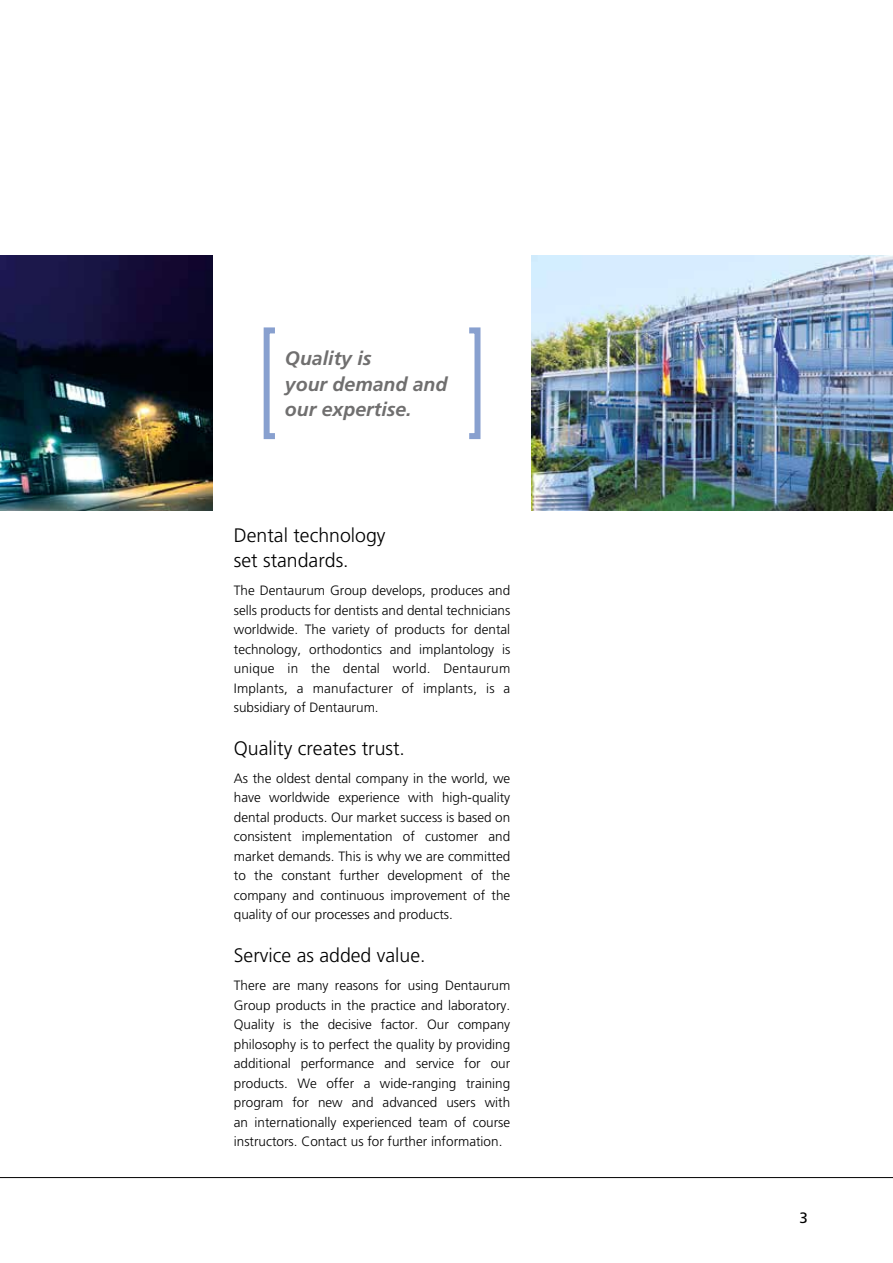
<style>
.page{position:relative;width:893px;height:1263px;background:#fff}
.page>*{position:absolute;margin:0;border:0;box-sizing:border-box;transform-origin:0 0}
.t1{font:300 19.5px/25.5px "Frutiger LT Std";color:#000}
.t2{font:italic 700 19.5px/25.5px "Frutiger LT Std";color:#706f6f}
.t3{font:15px "Frutiger LT Std";color:#000}
.t4{font:300 13.5px/19.5px "Frutiger LT Std";color:#000;text-align:justify}
</style>
<div class="page">
<hr style="left:0;top:1177px;width:893px;height:1px;background:#000">
<img style="left:531px;top:255px;width:362px;height:255px">
<img style="left:0;top:255px;width:213px;height:255px">
<div style="left:264px;top:327px;width:14px;height:112px;border:6px solid #88a0cf"></div>
<div style="left:466px;top:327px;width:14px;height:112px;border:6px solid #88a0cf"></div>
<h1 class="t2" style="left:285px;top:346px;width:164px">Quality is<br>your demand and our expertise.</h1>
<h1 class="t1" style="left:234px;top:523px;width:153px">Dental technology set standards.</h1>
<p class="t4" style="left:234px;top:581px;width:278px">The Dentaurum Group develops, produces and sells products for dentists and dental technicians worldwide. The variety of products for dental technology, orthodontics and implantology is unique in the dental world. Dentaurum Implants, a manufacturer of implants, is a subsidiary of Dentaurum.</p>
<h1 class="t1" style="left:234px;top:736px;width:173px">Quality creates trust.</h1>
<p class="t4" style="left:234px;top:769px;width:278px">As the oldest dental company in the world, we have worldwide experience with high-quality dental products. Our market success is based on consistent implementation of customer and market demands. This is why we are committed to the constant further development of the company and continuous improvement of the quality of our processes and products.</p>
<h1 class="t1" style="left:234px;top:943px;width:193px">Service as added value.</h1>
<p class="t4" style="left:234px;top:976px;width:278px">There are many reasons for using Dentaurum Group products in the practice and laboratory.<br>Quality is the decisive factor. Our company philosophy is to perfect the quality by providing additional performance and service for our products. We offer a wide-ranging training program for new and advanced users with an internationally experienced team of course instructors. Contact us for further information.</p>
<p class="t3" style="left:800px;top:1209px;width:10px">3</p>
</div>
